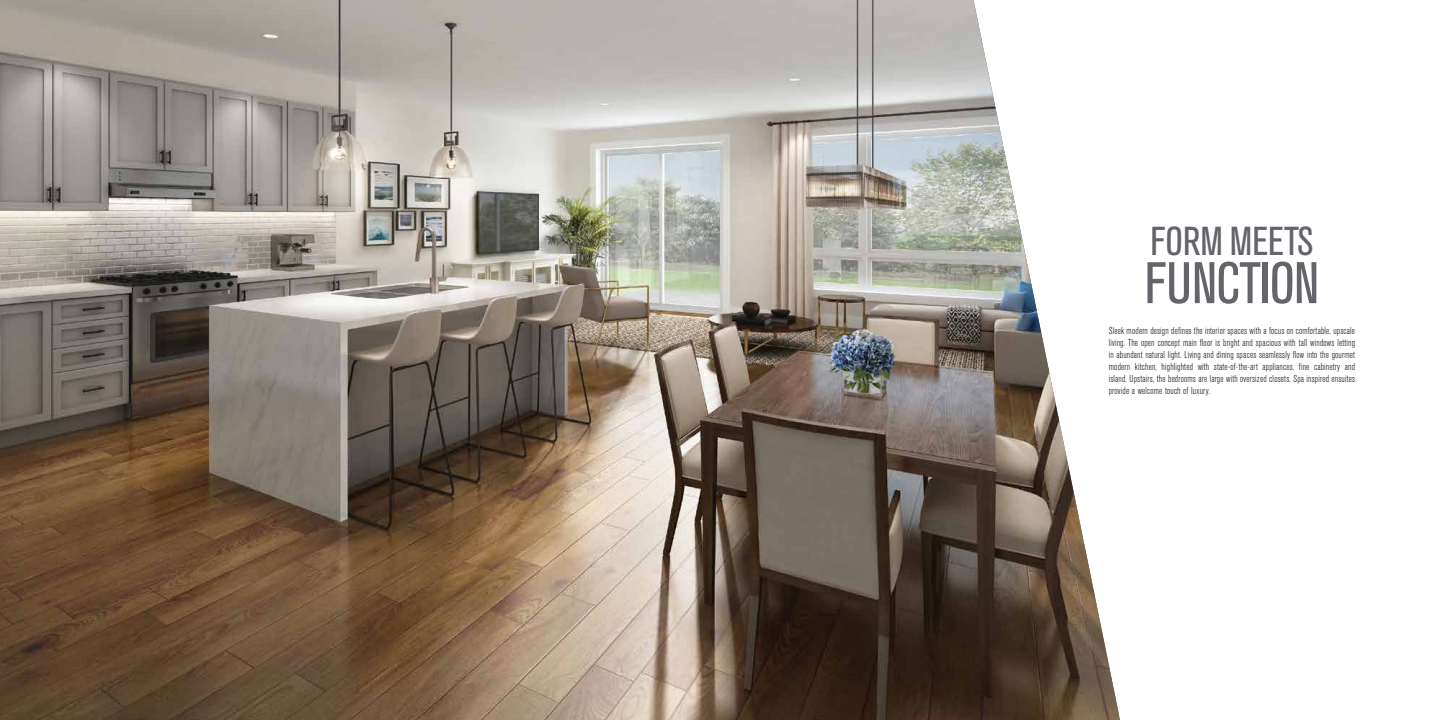
<style>
.page{position:relative;width:1440px;height:720px;background:#fff}
.page>*{position:absolute;margin:0;border:0;box-sizing:border-box;transform-origin:0 0}
.t1{font:condensed 58px "Akzidenz Grotesk BE";letter-spacing:-.02em;color:#63656a}
.t2{font:condensed 40px "Akzidenz Grotesk BE";color:#63656a}
.t3{font:300 condensed 10px/12px "Akzidenz Grotesk BE";letter-spacing:.02em;color:#000;text-align:justify}
</style>
<div class="page">
<img style="left:0;top:0;width:1119px;height:720px">
<h2 class="t2" style="left:1150px;top:219px;width:164px">FORM MEETS</h2>
<h1 class="t1" style="left:1145px;top:251px;width:176px">FUNCTION</h1>
<p class="t3" style="left:1109px;top:325px;width:248px">Sleek modern design defines the interior spaces with a focus on comfortable, upscale living. The open concept main floor is bright and spacious with tall windows letting in abundant natural light. Living and dining spaces seamlessly flow into the gourmet modern kitchen, highlighted with state-of-the-art appliances, fine cabinetry and island. Upstairs, the bedrooms are large with oversized closets. Spa inspired ensuites provide a welcome touch of luxury.</p>
</div>
